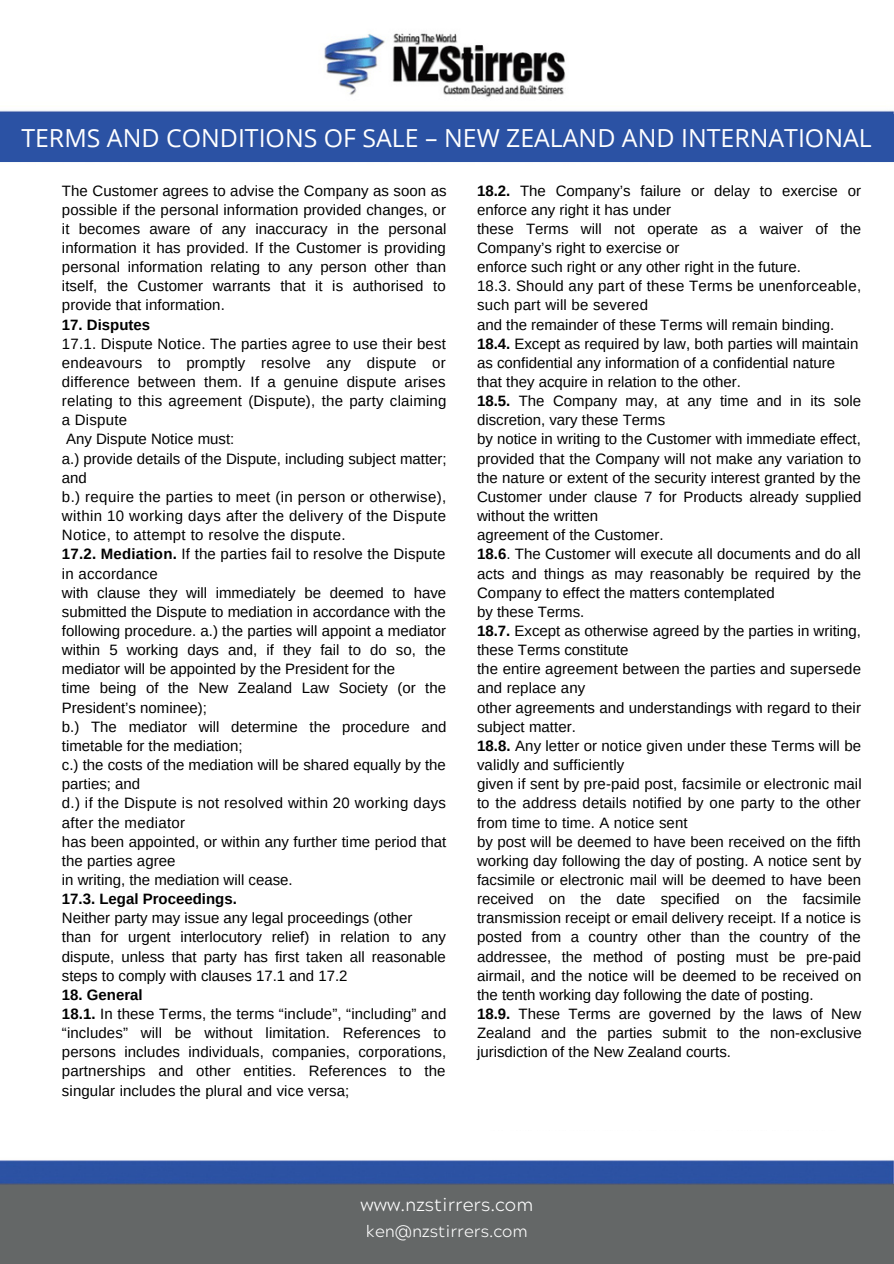
<style>
.page{position:relative;width:894px;height:1264px;background:#fff}
.page>*{position:absolute;margin:0;border:0;box-sizing:border-box;transform-origin:0 0}
.t1{font:24.9px "Open Sans";color:#fff}
.t2{font:300 18.15px "Acherus Grotesque";color:#fff}
.t3{font:300 16.5px "Acherus Grotesque";color:#fff}
.t4{font:15px/19.2px "Arimo";color:#000}
.t5{font:700 15px "Arimo";color:#000}
.s1{font-weight:700}
</style>
<div class="page">
<img style="left:0;top:33px;width:893px;height:1152px">
<div style="left:0;top:114px;width:893px;height:47px;background:#2b52a4"></div>
<div style="left:0;top:1185px;width:893px;height:78px;background:#646767"></div>
<div style="left:13px;top:181px;width:867px;height:949px;background:#fff"></div>
<h1 class="t1" style="left:21px;top:120px;width:851px">TERMS AND CONDITIONS OF SALE – NEW ZEALAND AND INTERNATIONAL</h1>
<p class="t4" style="left:62px;top:181px;width:386px;text-align:justify">The Customer agrees to advise the Company as soon as possible if the personal information provided changes, or it becomes aware of any inaccuracy in the personal information it has provided. If the Customer is providing personal information relating to any person other than itself, the Customer warrants that it is authorised to provide that information.</p>
<p class="t5" style="left:62px;top:316px;width:90px">17. Disputes</p>
<p class="t4" style="left:62px;top:334px;width:386px">17.1. Dispute Notice. The parties agree to use their best endeavours to promptly resolve any dispute or difference between them. If a genuine dispute arises relating to this agreement (Dispute), the party claiming a Dispute<br>Any Dispute Notice must:<br>a.) provide details of the Dispute, including subject matter; and<br>b.) require the parties to meet (in person or otherwise), within 10 working days after the delivery of the Dispute Notice, to attempt to resolve the dispute.<br><span class="s1">17.2. Mediation.</span> If the parties fail to resolve the Dispute in accordance<br>with clause they will immediately be deemed to have submitted the Dispute to mediation in accordance with the following procedure. a.) the parties will appoint a mediator within 5 working days and, if they fail to do so, the mediator will be appointed by the President for the<br>time being of the New Zealand Law Society (or the President’s nominee);<br>b.) The mediator will determine the procedure and timetable for the mediation;<br>c.) the costs of the mediation will be shared equally by the parties; and<br>d.) if the Dispute is not resolved within 20 working days after the mediator<br>has been appointed, or within any further time period that the parties agree<br>in writing, the mediation will cease.</p>
<p class="t5" style="left:62px;top:890px;width:176px">17.3. Legal Proceedings.</p>
<p class="t4" style="left:62px;top:908px;width:385px">Neither party may issue any legal proceedings (other<br>than for urgent interlocutory relief) in relation to any dispute, unless that party has first taken all reasonable steps to comply with clauses 17.1 and 17.2</p>
<p class="t4" style="left:62px;top:985px;width:386px"><span class="s1">18. General<br>18.1.</span> In these Terms, the terms “include”, “including” and “includes” will be without limitation. References to persons includes individuals, companies, corporations, partnerships and other entities. References to the singular includes the plural and vice versa;</p>
<p class="t4" style="left:477px;top:181px;width:386px"><span class="s1">18.2.</span> The Company’s failure or delay to exercise or enforce any right it has under<br>these Terms will not operate as a waiver of the Company’s right to exercise or<br>enforce such right or any other right in the future.<br>18.3. Should any part of these Terms be unenforceable, such part will be severed<br>and the remainder of these Terms will remain binding.<br><span class="s1">18.4.</span> Except as required by law, both parties will maintain as confidential any information of a confidential nature that they acquire in relation to the other.<br><span class="s1">18.5.</span> The Company may, at any time and in its sole discretion, vary these Terms<br>by notice in writing to the Customer with immediate effect, provided that the Company will not make any variation to the nature or extent of the security interest granted by the Customer under clause 7 for Products already supplied without the written<br>agreement of the Customer.<br><span class="s1">18.6</span>. The Customer will execute all documents and do all acts and things as may reasonably be required by the Company to effect the matters contemplated<br>by these Terms.<br><span class="s1">18.7.</span> Except as otherwise agreed by the parties in writing, these Terms constitute<br>the entire agreement between the parties and supersede and replace any<br>other agreements and understandings with regard to their subject matter.<br><span class="s1">18.8.</span> Any letter or notice given under these Terms will be validly and sufficiently<br>given if sent by pre-paid post, facsimile or electronic mail to the address details notified by one party to the other from time to time. A notice sent<br>by post will be deemed to have been received on the fifth working day following the day of posting. A notice sent by facsimile or electronic mail will be deemed to have been received on the date specified on the facsimile transmission receipt or email delivery receipt. If a notice is posted from a country other than the country of the addressee, the method of posting must be pre-paid airmail, and the notice will be deemed to be received on the tenth working day following the date of posting.<br><span class="s1">18.9.</span> These Terms are governed by the laws of New Zealand and the parties submit to the non-exclusive jurisdiction of the New Zealand courts.</p>
<p class="t2" style="left:360px;top:1197px;width:174px">www.nzstirrers.com</p>
<p class="t3" style="left:366px;top:1224px;width:163px">ken@nzstirrers.com</p>
</div>
